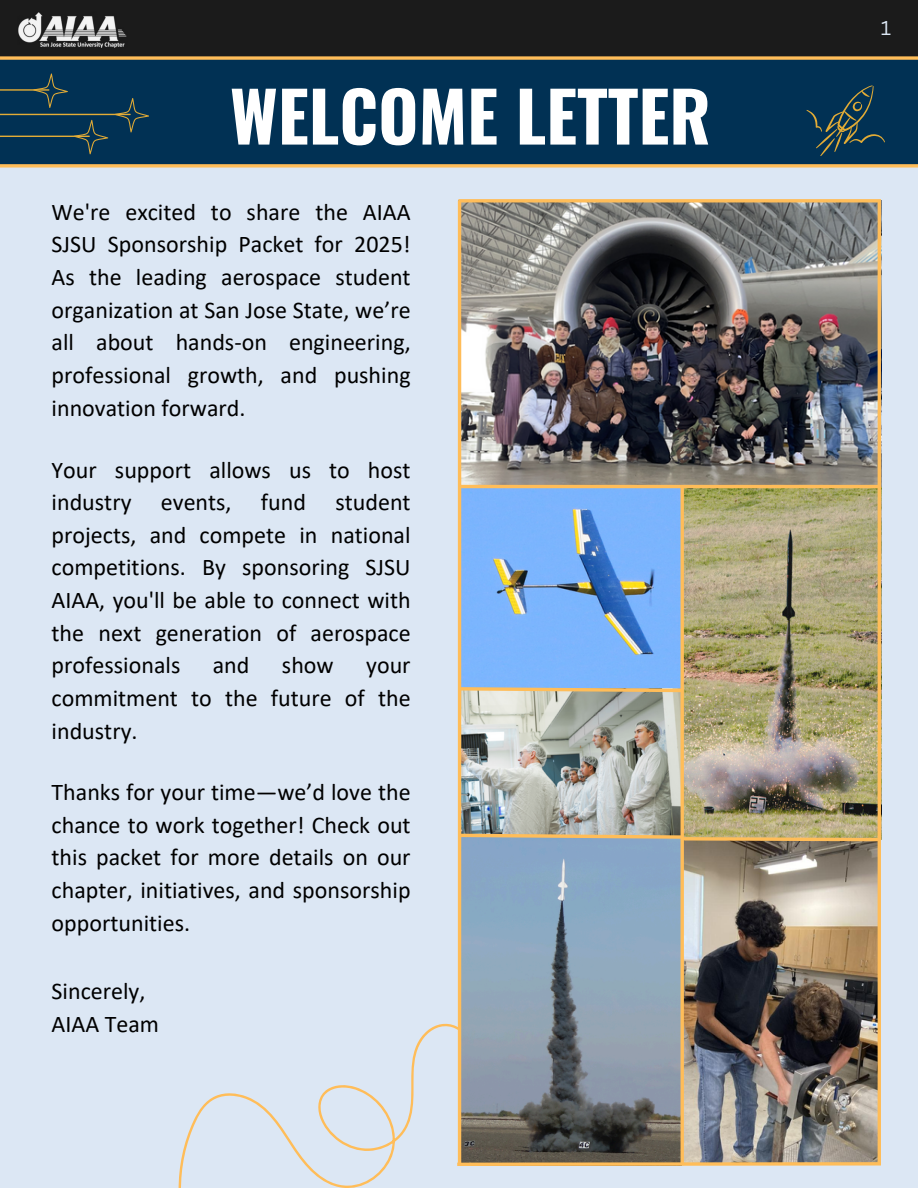
<style>
.page{position:relative;width:918px;height:1188px;background:#dce7f4}
.page>*{position:absolute;margin:0;border:0;box-sizing:border-box;transform-origin:0 0}
.t1{font:700 69px "Oswald";color:#fff}
.t2{font:24px/32.7px "Calibri";color:#000;text-align:justify}
.t3{font:19.5px "Canva Sans";color:#dce7f4}
</style>
<div class="page">
<svg style="left:178px;top:1020px;width:280px;height:168px"></svg>
<img style="left:684px;top:488px;width:194px;height:344px">
<div style="left:0;top:0;width:918px;height:166px;background:#013154"></div>
<div style="left:0;top:0;width:918px;height:56px;background:#1b1b1b"></div>
<img style="left:18px;top:12px;width:109px;height:36px">
<svg style="left:0;top:56px;width:918px;height:4px;background:#d9a452"></svg>
<svg style="left:0;top:164px;width:918px;height:4px;background:#f0bb6a"></svg>
<svg style="left:0;top:73px;width:149px;height:81px"></svg>
<svg style="left:806px;top:85px;width:79px;height:71px"></svg>
<img style="left:461px;top:202px;width:417px;height:283px">
<img style="left:461px;top:488px;width:220px;height:672px">
<img style="left:684px;top:843px;width:194px;height:317px">
<hr style="left:458px;top:485px;width:423px;height:3px;background:#ffbd59">
<hr style="left:681px;top:487px;width:3px;height:678px;background:#ffbd59">
<hr style="left:458px;top:199px;width:423px;height:3px;background:#ffbd59">
<svg style="left:457px;top:685px;width:229px;height:9px;background:#c2bca7"></svg>
<img style="left:457px;top:832px;width:425px;height:11px">
<hr style="left:458px;top:201px;width:3px;height:963px;background:#ffbd59">
<svg style="left:454px;top:1160px;width:427px;height:8px"></svg>
<hr style="left:878px;top:201px;width:3px;height:963px;background:#ffbd59">
<p class="t1" style="left:230px;top:62px;width:482px">WELCOME LETTER</p>
<p class="t2" style="left:52px;top:197px;width:361px">We're excited to share the AIAA SJSU Sponsorship Packet for 2025!<br>As the leading aerospace student organization at San Jose State, we’re all about hands-on engineering, professional growth, and pushing innovation forward.</p>
<p class="t2" style="left:52px;top:455px;width:361px">Your support allows us to host industry events, fund student projects, and compete in national competitions. By sponsoring SJSU AIAA, you'll be able to connect with the next generation of aerospace professionals</p>
<p class="t2" style="left:213px;top:651px;width:38px">and</p>
<p class="t2" style="left:282px;top:651px;width:53px">show</p>
<p class="t2" style="left:52px;top:651px;width:361px;text-indent:315px">your commitment to the future of the industry.</p>
<p class="t2" style="left:52px;top:778px;width:361px">Thanks for your time—we’d love the chance to work together! Check out this packet for more details on our chapter, initiatives, and sponsorship opportunities.</p>
<h1 class="t2" style="left:52px;top:977px;width:95px">Sincerely,</h1>
<p class="t2" style="left:52px;top:1009px;width:109px">AIAA Team</p>
<p class="t3" style="left:881px;top:14px;width:12px">1</p>
</div>
